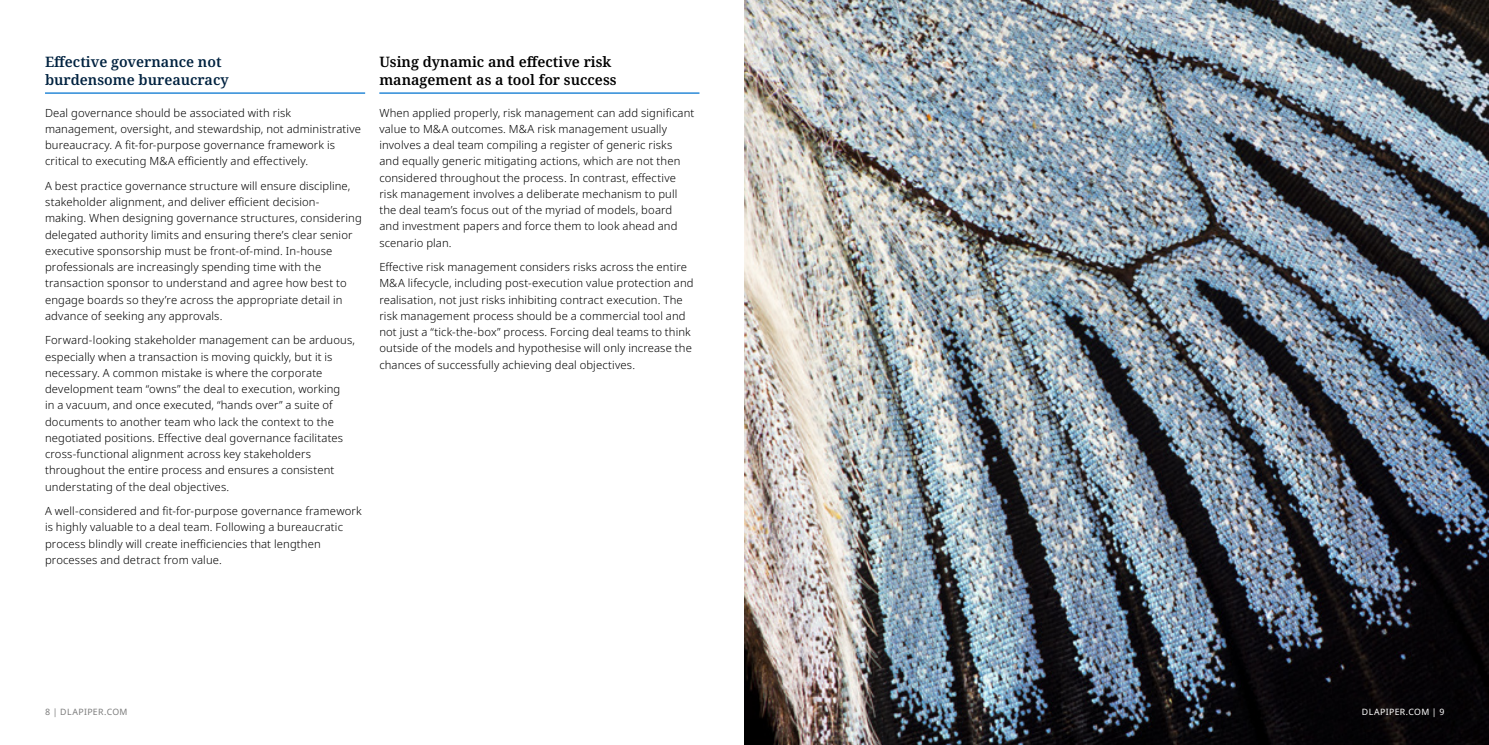
<style>
.page{position:relative;width:1489px;height:745px;background:#fff}
.page>*{position:absolute;margin:0;border:0;box-sizing:border-box;transform-origin:0 0}
.t1{font:600 14.38px/18.1px "Noto Serif";color:#000}
.t2{font:600 14.38px/18.1px "Noto Serif";color:#002240}
.t3{font:300 11.25px/16.2px "Noto Sans";letter-spacing:.01em;color:#000}
.t4{font:8.75px "Noto Sans";letter-spacing:.04em;color:#7d7d7d}
.t5{font:8.75px "Noto Sans";letter-spacing:.04em;color:#fff}
</style>
<div class="page">
<img style="left:744px;top:0;width:744px;height:744px">
<hr style="left:379px;top:92px;width:320px;height:2px;background:#0073cf">
<hr style="left:45px;top:92px;width:320px;height:2px;background:#0073cf">
<p class="t2" style="left:45px;top:53px;width:185px">Effective governance not burdensome bureaucracy</p>
<p class="t3" style="left:45px;top:104px;width:317px">Deal governance should be associated with risk management, oversight, and stewardship, not administrative bureaucracy. A fit-for-purpose governance framework is critical to executing M&amp;A efficiently and effectively.</p>
<p class="t3" style="left:45px;top:178px;width:318px">A best practice governance structure will ensure discipline, stakeholder alignment, and deliver efficient decision&shy;making. When designing governance structures, considering delegated authority limits and ensuring there’s clear senior executive sponsorship must be front-of-mind. In-house professionals are increasingly spending time with the transaction sponsor to understand and agree how best to engage boards so they’re across the appropriate detail in advance of seeking any approvals.</p>
<p class="t3" style="left:45px;top:332px;width:311px">Forward-looking stakeholder management can be arduous, especially when a transaction is moving quickly, but it is necessary. A common mistake is where the corporate development team “owns” the deal to execution, working<br>in a vacuum, and once executed, “hands over” a suite of documents to another team who lack the context to the negotiated positions. Effective deal governance facilitates cross-functional alignment across key stakeholders throughout the entire process and ensures a consistent understating of the deal objectives.</p>
<p class="t3" style="left:45px;top:502px;width:318px">A well-considered and fit-for-purpose governance framework is highly valuable to a deal team. Following a bureaucratic process blindly will create inefficiencies that lengthen processes and detract from value.</p>
<p class="t1" style="left:379px;top:53px;width:239px">Using dynamic and effective risk management as a tool for success</p>
<p class="t3" style="left:379px;top:104px;width:316px">When applied properly, risk management can add significant value to M&amp;A outcomes. M&amp;A risk management usually involves a deal team compiling a register of generic risks and equally generic mitigating actions, which are not then considered throughout the process. In contrast, effective risk management involves a deliberate mechanism to pull the deal team’s focus out of the myriad of models, board and investment papers and force them to look ahead and scenario plan.</p>
<p class="t3" style="left:379px;top:259px;width:316px">Effective risk management considers risks across the entire M&amp;A lifecycle, including post-execution value protection and realisation, not just risks inhibiting contract execution. The risk management process should be a commercial tool and not just a “tick-the-box” process. Forcing deal teams to think outside of the models and hypothesise will only increase the chances of successfully achieving deal objectives.</p>
<p class="t4" style="left:45px;top:705px;width:84px">8 | DLAPIPER.COM</p>
<p class="t5" style="left:1361px;top:705px;width:84px">DLAPIPER.COM | 9</p>
</div>
